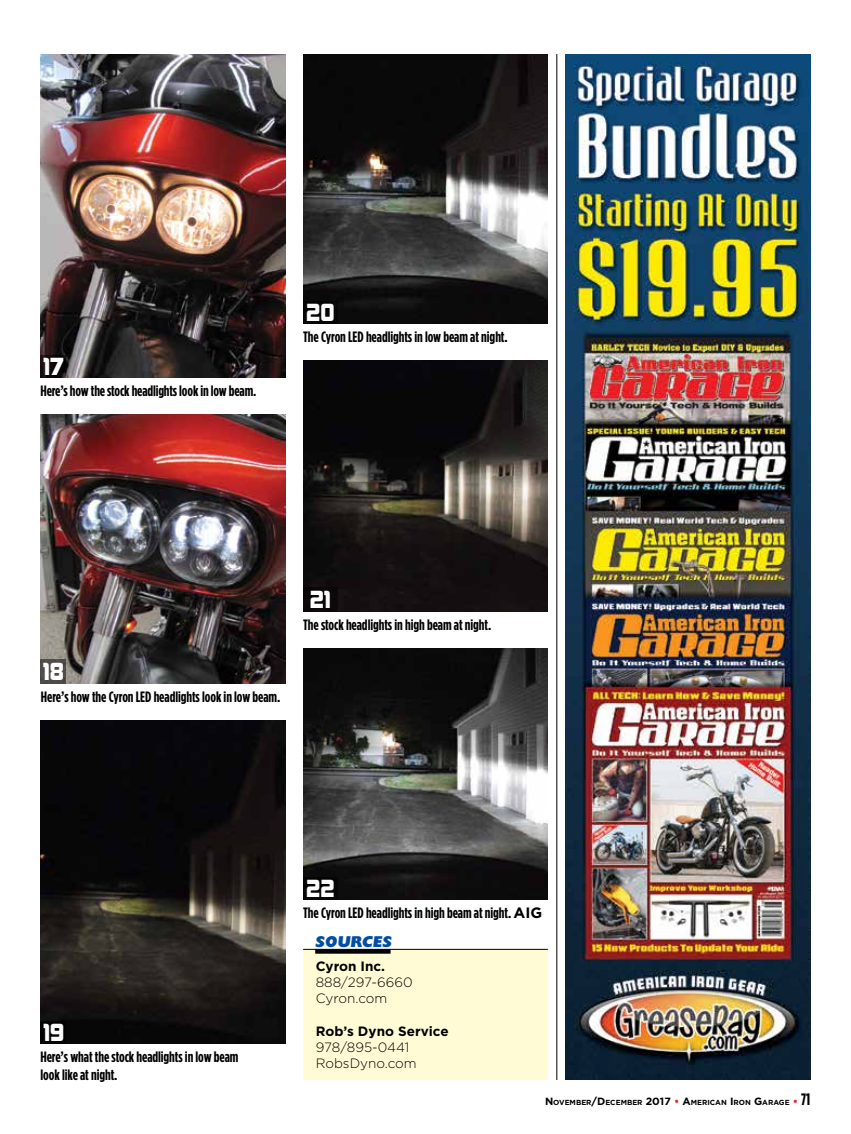
<style>
.page{position:relative;width:851px;height:1134px;background:#fff}
.page>*{position:absolute;margin:0;border:0;box-sizing:border-box;transform-origin:0 0}
.t1{font:22.5px "Kimberley Bl";color:#fff}
.t2{font:700 15px/18px "Gotham Condensed";letter-spacing:-.005em;color:#000}
.t3{font:15px "Gallant Ital";letter-spacing:.04em;color:#034ea2}
.t4{font:300 13.5px/16.2px "Gotham";color:#000}
.t5{font:700 13.5px "Gotham";color:#000}
.t6{font:700 7.35px "Gotham";color:#000}
.s1{font-family:"Gotham"}
.s2{font-size:10.5px}
.s3{font-size:10.5px;color:#ed1d24}
.s4{font-family:"Gotham Condensed";font-size:16.5px}
</style>
<div class="page">
<div style="left:303px;top:949px;width:245px;height:131px;background:#fffcd5"></div>
<hr style="left:303px;top:949px;width:245px;height:1px;background:#000">
<div style="left:315px;top:949px;width:75px;height:5px;background:#000"></div>
<img style="left:40px;top:54px;width:245px;height:324px">
<svg style="left:40px;top:355px;width:26px;height:23px"></svg>
<img style="left:40px;top:414px;width:245px;height:270px">
<div style="left:40px;top:660px;width:26px;height:24px;background:#4e4c48"></div>
<img style="left:40px;top:720px;width:245px;height:324px">
<div style="left:40px;top:1021px;width:26px;height:23px;background:#000"></div>
<img style="left:303px;top:54px;width:245px;height:270px">
<div style="left:303px;top:301px;width:34px;height:23px;background:#000"></div>
<img style="left:303px;top:360px;width:245px;height:252px">
<div style="left:303px;top:588px;width:34px;height:24px;background:#0b0808"></div>
<img style="left:303px;top:648px;width:245px;height:252px">
<div style="left:303px;top:877px;width:34px;height:23px;background:#000"></div>
<hr style="left:556px;top:54px;width:1px;height:1026px;background:#000">
<img style="left:566px;top:54px;width:244px;height:1026px">
<h1 class="t1" style="left:44px;top:353px;width:22px">17</h1>
<p class="t2" style="left:40px;top:381px;width:217px">Here’s how the stock headlights look in low beam.</p>
<h1 class="t1" style="left:306px;top:299px;width:30px">20</h1>
<p class="t2" style="left:303px;top:327px;width:206px">The Cyron LED headlights in low beam at night.</p>
<h1 class="t1" style="left:43px;top:657px;width:22px">18</h1>
<p class="t2" style="left:41px;top:687px;width:241px">Here’s how the Cyron LED headlights look in low beam.</p>
<h1 class="t1" style="left:310px;top:585px;width:22px">21</h1>
<p class="t2" style="left:303px;top:615px;width:190px">The stock headlights in high beam at night.</p>
<h1 class="t1" style="left:43px;top:1019px;width:22px">19</h1>
<p class="t2" style="left:40px;top:1047px;width:199px">Here’s what the stock headlights in low beam look like at night.</p>
<h1 class="t1" style="left:306px;top:875px;width:30px">22</h1>
<p class="t2" style="left:303px;top:903px;width:240px">The Cyron LED headlights in high beam at night. <span class="s1">AIG</span></p>
<p class="t3" style="left:315px;top:934px;width:78px">SOURCES</p>
<p class="t5" style="left:316px;top:958px;width:71px">Cyron Inc.</p>
<p class="t4" style="left:316px;top:974px;width:98px">888/297-6660<br>Cyron.com</p>
<p class="t5" style="left:316px;top:1023px;width:134px">Rob’s Dyno Service</p>
<p class="t4" style="left:316px;top:1039px;width:102px">978/895-0441<br>RobsDyno.com</p>
<p class="t6" style="left:545px;top:1099px;width:267px"><span class="s2">N</span> OVEMBER<span class="s2">/D</span>ECEMBER <span class="s2">2017</span> <span class="s3">•</span> <span class="s2">A</span>MERICAN <span class="s2">I</span> RON <span class="s2">G</span>ARAGE <span class="s3">•</span> <span class="s4">71</span></p>
</div>
